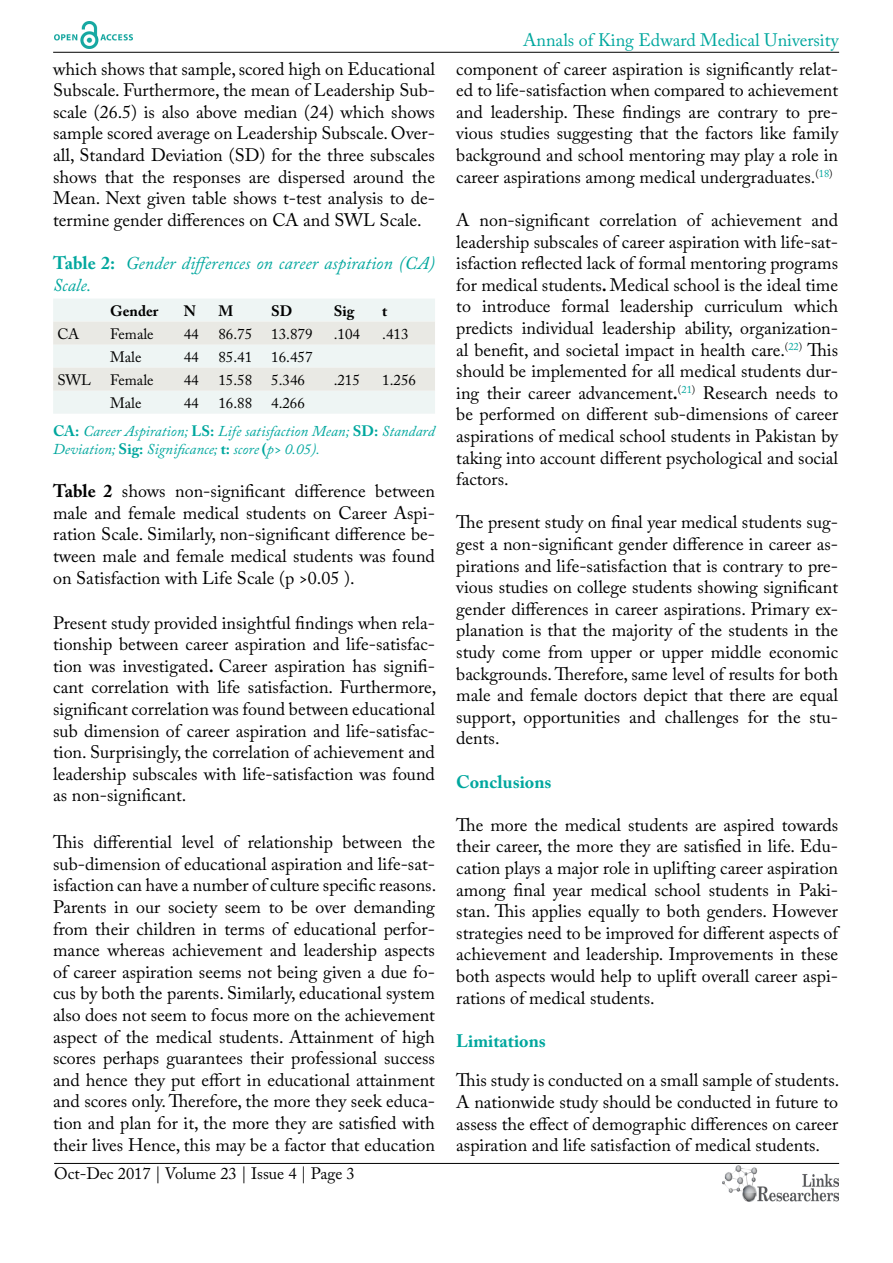
<style>
.page{position:relative;width:893px;height:1263px;background:#fff}
.page>*{position:absolute;margin:0;border:0;box-sizing:border-box;transform-origin:0 0}
.t1{font:18px/21.6px "Adobe Caslon Pro";color:#000;text-align:justify}
.t2{font:italic 18px/21.6px "Adobe Caslon Pro";color:#00a79e}
.t3{font:18px "Adobe Caslon Pro";color:#00a79e}
.t4{font:700 18px "Adobe Caslon Pro";color:#00a79e}
.t5{font:16.5px "Adobe Caslon Pro";color:#000}
.t6{font:italic 15px/28.2px "Adobe Caslon Pro";color:#00a79e}
.t7{font:15px "Adobe Caslon Pro";color:#000}
.t8{font:700 15px "Adobe Caslon Pro";color:#000}
.s1{font-weight:700;font-style:normal}
.s2{font-style:normal;color:#000}
.s3{font-weight:700}
</style>
<div class="page">
<hr style="left:53px;top:52px;width:786px;height:1px;background:#000">
<hr style="left:54px;top:1163px;width:785px;height:1px;background:#000">
<img style="left:722px;top:1166px;width:117px;height:36px">
<img style="left:54px;top:22px;width:78px;height:27px">
<svg style="left:53px;top:299px;width:382px;height:115px;background:#ecf0ed"></svg>
<p class="t1" style="left:53px;top:58px;width:383px">which shows that sample, scored high on Educational Subscale. Furthermore, the mean of Leadership Sub&shy;scale (26.5) is also above median (24) which shows sample scored average on Leadership Subscale. Over&shy;all, Standard Deviation (SD) for the three subscales shows that the responses are dispersed around the Mean. Next given table shows t-test analysis to de&shy;termine gender differences on CA and SWL Scale.</p>
<p class="t2" style="left:53px;top:252px;width:383px"><span class="s1">Table 2:</span> Gender differences on career aspiration (CA)<br>Scale.</p>
<p class="t8" style="left:110px;top:302px;width:50px">Gender</p>
<p class="t8" style="left:184px;top:302px;width:14px">N</p>
<p class="t8" style="left:218px;top:302px;width:16px">M</p>
<p class="t8" style="left:271px;top:302px;width:23px">SD</p>
<p class="t8" style="left:334px;top:302px;width:22px">Sig</p>
<p class="t8" style="left:382px;top:302px;width:7px">t</p>
<p class="t7" style="left:57px;top:325px;width:23px">CA</p>
<p class="t7" style="left:110px;top:325px;width:45px">Female</p>
<p class="t7" style="left:184px;top:325px;width:16px">44</p>
<p class="t7" style="left:218px;top:325px;width:35px">86.75</p>
<p class="t7" style="left:271px;top:325px;width:43px">13.879</p>
<p class="t7" style="left:334px;top:325px;width:28px">.104</p>
<p class="t7" style="left:382px;top:325px;width:28px">.413</p>
<p class="t7" style="left:110px;top:348px;width:33px">Male</p>
<p class="t7" style="left:184px;top:348px;width:16px">44</p>
<p class="t7" style="left:218px;top:348px;width:35px">85.41</p>
<p class="t7" style="left:271px;top:348px;width:43px">16.457</p>
<p class="t7" style="left:57px;top:371px;width:35px">SWL</p>
<p class="t7" style="left:110px;top:371px;width:45px">Female</p>
<p class="t7" style="left:184px;top:371px;width:17px">44</p>
<p class="t7" style="left:218px;top:371px;width:35px">15.58</p>
<p class="t7" style="left:271px;top:371px;width:35px">5.346</p>
<p class="t7" style="left:334px;top:371px;width:28px">.215</p>
<p class="t7" style="left:382px;top:371px;width:35px">1.256</p>
<p class="t7" style="left:110px;top:394px;width:33px">Male</p>
<p class="t7" style="left:184px;top:394px;width:16px">44</p>
<p class="t7" style="left:218px;top:394px;width:35px">16.88</p>
<p class="t6" style="left:53px;top:388px;width:383px;text-indent:218px"><span class="s2">4.266<br></span><span class="s1">CA:</span> Career Aspiration; <span class="s1">LS:</span> Life satisfaction Mean; <span class="s1">SD:</span> Standard</p>
<p class="t6" style="left:53px;top:435px;width:268px">Deviation; <span class="s1">Sig:</span> Significance; <span class="s1">t:</span> score <span class="s1">(</span>p&gt; 0.05).</p>
<p class="t1" style="left:53px;top:480px;width:383px"><span class="s3">Table 2</span> shows non-significant difference between male and female medical students on Career Aspi&shy;ration Scale. Similarly, non-significant difference be&shy;tween male and female medical students was found on Satisfaction with Life Scale (p &gt;0.05 ).</p>
<p class="t1" style="left:53px;top:611px;width:385px">Present study provided insightful findings when rela&shy;tionship between career aspiration and life-satisfac&shy;tion was investigated<span class="s3">.</span> Career aspiration has signifi&shy;cant correlation with life satisfaction. Furthermore, significant correlation was found between educational sub dimension of career aspiration and life-satisfac&shy;tion. Surprisingly, the correlation of achievement and leadership subscales with life-satisfaction was found as non-significant.</p>
<p class="t1" style="left:53px;top:831px;width:385px">This differential level of relationship between the sub-dimension of educational aspiration and life-sat&shy;isfaction can have a number of culture specific reasons.<br>Parents in our society seem to be over demanding from their children in terms of educational perfor&shy;mance whereas achievement and leadership aspects of career aspiration seems not being given a due fo&shy;cus by both the parents. Similarly, educational system also does not seem to focus more on the achievement aspect of the medical students. Attainment of high scores perhaps guarantees their professional success and hence they put effort in educational attainment and scores only. Therefore, the more they seek educa&shy;tion and plan for it, the more they are satisfied with their lives Hence, this may be a factor that education</p>
<p class="t5" style="left:54px;top:1164px;width:302px">Oct-Dec 2017 | Volume 23 | Issue 4 | Page 3</p>
<p class="t3" style="left:523px;top:29px;width:317px">Annals of King Edward Medical University</p>
<p class="t1" style="left:456px;top:58px;width:383px">component of career aspiration is significantly relat&shy;ed to life-satisfaction when compared to achievement and leadership. These findings are contrary to pre&shy;vious studies suggesting that the factors like family background and school mentoring may play a role in career aspirations among medical undergraduates.<sup>(</sup><sup>18</sup><sup>)</sup></p>
<p class="t1" style="left:456px;top:209px;width:383px">A non-significant correlation of achievement and leadership subscales of career aspiration with life-sat&shy;isfaction reflected lack of formal mentoring programs for medical students<span class="s3">.</span> Medical school is the ideal time to introduce formal leadership curriculum which predicts individual leadership ability, organization&shy;al benefit, and societal impact in health care.<sup>(</sup><sup>22</sup><sup>)</sup> This should be implemented for all medical students dur&shy;ing their career advancement<span class="s3">.</span><sup>(</sup><sup>21</sup><sup>)</sup> Research needs to be performed on different sub-dimensions of career aspirations of medical school students in Pakistan by taking into account different psychological and social factors.</p>
<p class="t1" style="left:456px;top:511px;width:383px">The present study on final year medical students sug&shy;gest a non-significant gender difference in career as&shy;pirations and life-satisfaction that is contrary to pre&shy;vious studies on college students showing significant gender differences in career aspirations. Primary ex&shy;planation is that the majority of the students in the study come from upper or upper middle economic backgrounds. Therefore, same level of results for both male and female doctors depict that there are equal support, opportunities and challenges for the stu&shy;dents.</p>
<p class="t4" style="left:456px;top:771px;width:97px">Conclusions</p>
<p class="t1" style="left:456px;top:814px;width:383px">The more the medical students are aspired towards their career, the more they are satisfied in life. Edu&shy;cation plays a major role in uplifting career aspiration among final year medical school students in Paki&shy;stan. This applies equally to both genders. However strategies need to be improved for different aspects of achievement and leadership. Improvements in these both aspects would help to uplift overall career aspi&shy;rations of medical students.</p>
<p class="t4" style="left:456px;top:1030px;width:91px">Limitations</p>
<p class="t1" style="left:456px;top:1069px;width:385px">This study is conducted on a small sample of students.<br>A nationwide study should be conducted in future to assess the effect of demographic differences on career aspiration and life satisfaction of medical students.</p>
</div>
